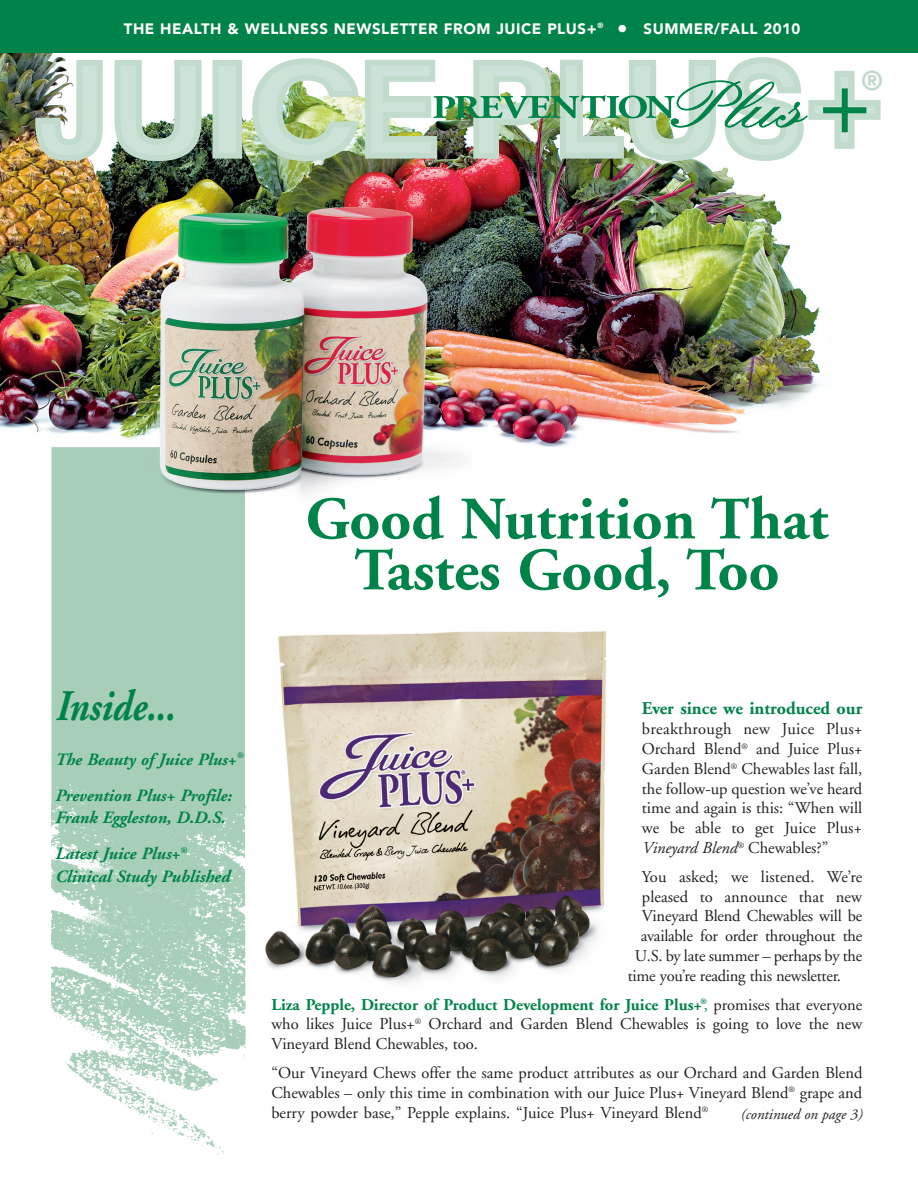
<style>
.page{position:relative;width:918px;height:1188px;background:#fff}
.page>*{position:absolute;margin:0;border:0;box-sizing:border-box;transform-origin:0 0}
.t1{font:700 60px/51px "Adobe Garamond";color:#008348;text-align:center}
.t2{font:italic 700 43.5px "Adobe Garamond";color:#008348;scale:.85 1}
.t3{font:700 18px "Adobe Garamond";color:#008348}
.t4{font:italic 700 17.25px/36px "Adobe Garamond";color:#008348}
.t5{font:16.5px/19.8px "Adobe Garamond";color:#231f20;text-align:justify}
.t6{font:900 15px "Avenir";letter-spacing:.035em;color:#fff}
.t7{font:italic 15px "Adobe Garamond";color:#231f20}
.s1{font-size:21px}
.s2{font-style:italic}
.s3{font-weight:700;color:#008348}
.s4{color:#008348}
</style>
<div class="page">
<img style="left:0;top:0;width:918px;height:1155px">
<img style="left:145px;top:422px;width:327px;height:88px">
<img style="left:160px;top:207px;width:268px;height:283px">
<p class="t6" style="left:124px;top:19px;width:481px">THE HEALTH &amp; WELLNESS NEWSLETTER FROM JUICE PLUS+<sup>®</sup></p>
<p class="t6" style="left:617px;top:19px;width:185px"><span class="s1">•</span> SUMMER/FALL 2010</p>
<h1 class="t1" style="left:306px;top:495px;width:524px">Good Nutrition That<br>Tastes Good, Too</h1>
<h2 class="t2" style="left:55px;top:682px;width:142px">Inside...</h2>
<p class="t4" style="left:55px;top:742px;width:190px">The Beauty of Juice Plus+<sup>®<br></sup>Prevention Plus+ Profile:</p>
<p class="t4" style="left:55px;top:800px;width:172px">Frank Eggleston, D.D.S.<br>Latest Juice Plus+<sup>®</sup></p>
<p class="t4" style="left:55px;top:859px;width:176px">Clinical Study Published</p>
<p class="t3" style="left:642px;top:698px;width:222px">Ever since we introduced our</p>
<p class="t5" style="left:642px;top:720px;width:222px">breakthrough new Juice Plus+ Orchard Blend<sup>®</sup> and Juice Plus+ Garden Blend<sup>®</sup> Chewables last fall, the follow-up question we’ve heard time and again is this: “When will we be able to get Juice Plus+ <span class="s2">Vineyard Blend</span><sup>®</sup> Chewables?”</p>
<p class="t5" style="left:642px;top:867px;width:222px">You asked; we listened. We’re</p>
<p class="t5" style="left:642px;top:887px;width:222px">pleased to announce that new</p>
<p class="t5" style="left:642px;top:907px;width:222px">Vineyard Blend Chewables will be</p>
<p class="t5" style="left:641px;top:927px;width:223px">available for order throughout the</p>
<p class="t5" style="left:635px;top:946px;width:229px">U.S. by late summer – perhaps by the</p>
<p class="t5" style="left:628px;top:966px;width:215px">time you’re reading this newsletter.</p>
<p class="t5" style="left:271px;top:995px;width:593px"><span class="s3">Liza Pepple, Director of Product Development for Juice Plus+</span><sup>®</sup><span class="s4">,</span> promises that everyone who likes Juice Plus+<sup>®</sup> Orchard and Garden Blend Chewables is going to love the new Vineyard Blend Chewables, too.</p>
<p class="t5" style="left:271px;top:1063px;width:593px">“Our Vineyard Chews offer the same product attributes as our Orchard and Garden Blend Chewables – only this time in combination with our Juice Plus+ Vineyard Blend<sup>®</sup> grape and berry powder base,” Pepple explains. “Juice Plus+ Vineyard Blend<sup>®</sup></p>
<p class="t7" style="left:740px;top:1106px;width:123px">(continued on page 3)</p>
</div>
